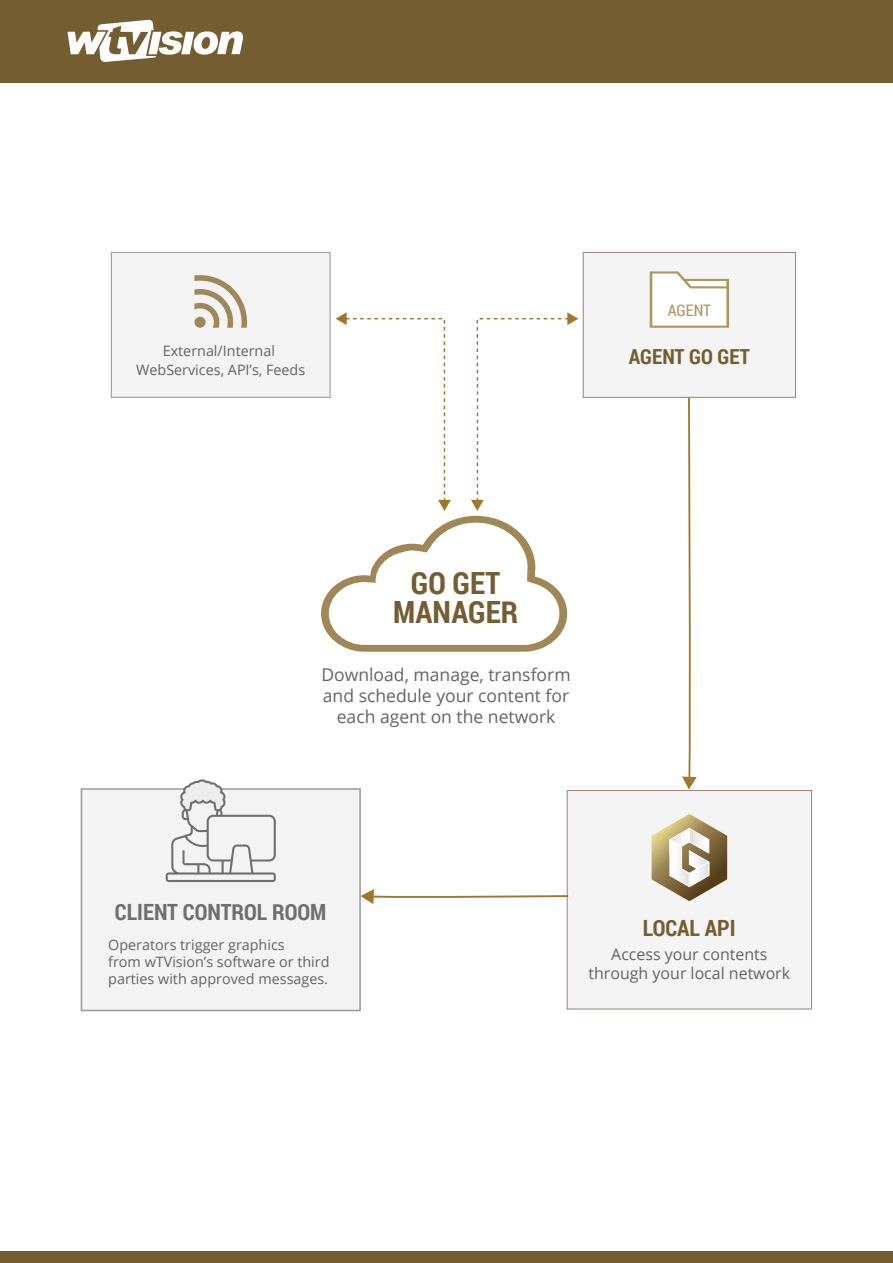
<style>
.page{position:relative;width:893px;height:1263px;background:#fff}
.page>*{position:absolute;margin:0;border:0;box-sizing:border-box;transform-origin:0 0}
.t1{font:700 30.6px/28.5px "Roboto Condensed";color:#755d32;text-align:center}
.t2{font:700 22.35px "Roboto Condensed";color:#6e6f71}
.t3{font:700 22.35px "Roboto Condensed";color:#755d32}
.t4{font:700 20.7px "Roboto Condensed";color:#755d32}
.t5{font:17.55px/21px "Open Sans";color:#636363;text-align:center}
.t6{font:15.9px/19.2px "Open Sans";color:#636363;text-align:center}
.t7{font:15.9px "Roboto Condensed";letter-spacing:-.005em;color:#ad9761}
.t8{font:14.4px/17.2px "Open Sans";color:#636363}
</style>
<div class="page">
<div style="left:0;top:0;width:893px;height:82px;background:#755d32"></div>
<div style="left:0;top:1251px;width:893px;height:12px;background:#755d32"></div>
<svg style="left:68px;top:20px;width:175px;height:42px"></svg>
<div style="left:583px;top:252px;width:213px;height:146px;background:#f4f4f4;border:1px solid #988279"></div>
<div style="left:567px;top:790px;width:245px;height:219px;background:#f4f4f4;border:1px solid #988279"></div>
<svg style="left:650px;top:271px;width:79px;height:57px"></svg>
<svg style="left:682px;top:396px;width:15px;height:393px"></svg>
<svg style="left:361px;top:889px;width:208px;height:15px"></svg>
<svg style="left:652px;top:814px;width:75px;height:87px"></svg>
<div style="left:81px;top:788px;width:280px;height:223px;background:#ededed;border:2px solid #6d6f70"></div>
<div style="left:111px;top:252px;width:220px;height:146px;background:#ededed;border:1px solid #6d6f70"></div>
<svg style="left:194px;top:275px;width:53px;height:53px"></svg>
<svg style="left:321px;top:312px;width:257px;height:340px"></svg>
<svg style="left:166px;top:779px;width:110px;height:103px"></svg>
<p class="t8" style="left:136px;top:341px;width:171px;line-height:19px;text-align:center">External/Internal<br>WebServices, API’s, Feeds</p>
<p class="t7" style="left:668px;top:299px;width:45px">AGENT</p>
<h3 class="t4" style="left:629px;top:342px;width:122px">AGENT GO GET</h3>
<h1 class="t1" style="left:393px;top:568px;width:126px">GO GET<br>MANAGER</h1>
<p class="t5" style="left:321px;top:664px;width:251px">Download, manage, transform and schedule your content for each agent on the network</p>
<h2 class="t2" style="left:115px;top:896px;width:213px">CLIENT CONTROL ROOM</h2>
<p class="t8" style="left:108px;top:936px;width:223px">Operators trigger graphics<br>from wTVision’s software or third parties with approved messages.</p>
<h2 class="t3" style="left:643px;top:912px;width:94px">LOCAL API</h2>
<p class="t6" style="left:589px;top:944px;width:203px">Access your contents through your local network</p>
</div>
